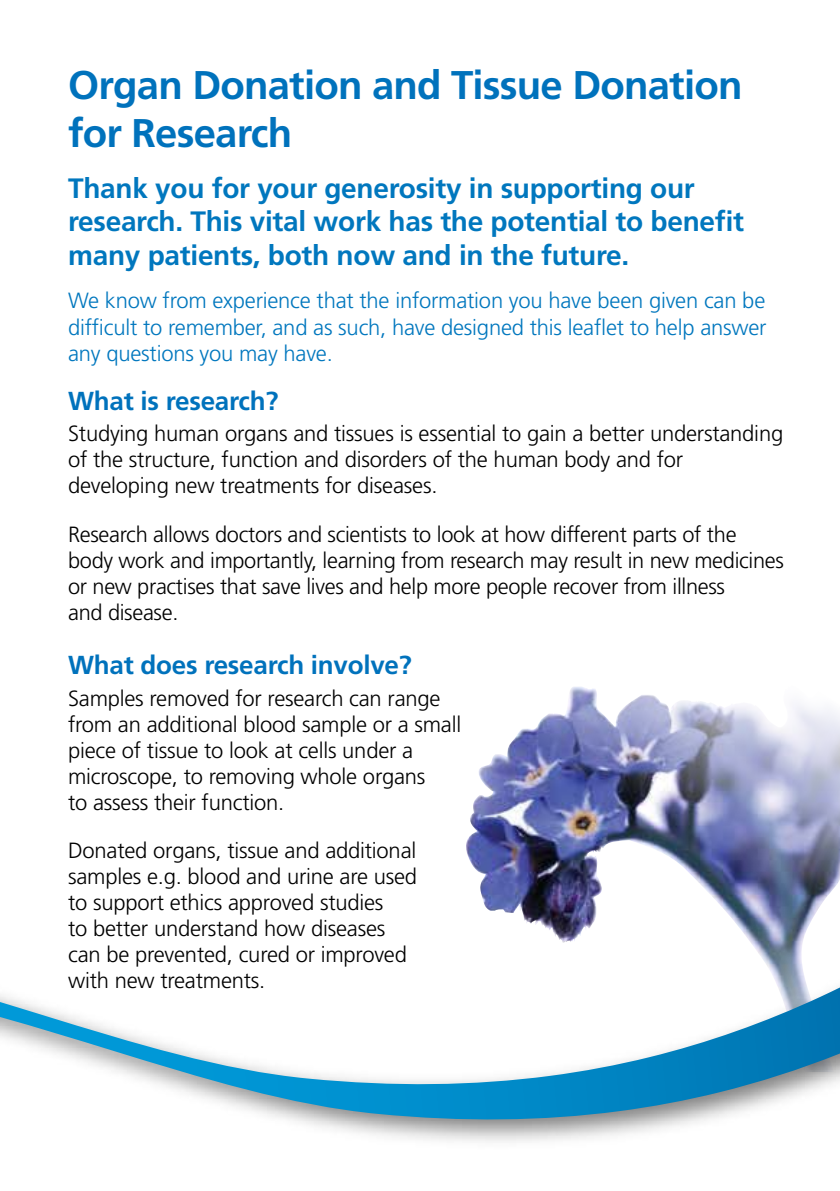
<style>
.page{position:relative;width:840px;height:1191px;background:#fff}
.page>*{position:absolute;margin:0;border:0;box-sizing:border-box;transform-origin:0 0}
.Main_Heading{font:700 40px/48px "Frutiger";letter-spacing:-.02em;color:#0072bc}
.Secondary_Heading{font:700 28px/33.6px "Frutiger";letter-spacing:-.01em;color:#0077be}
.Subhead{font:700 26px "Frutiger";letter-spacing:-.01em;color:#0072bc}
.Body_Type{font:300 22px/26px "Frutiger";letter-spacing:-.01em;color:#000}
.Intro_Paragraph{font:300 22px/26.4px "Frutiger";letter-spacing:-.01em;color:#0077be;text-align:justify}
</style>
<div class="page">
<img style="left:466px;top:687px;width:367px;height:162px">
<img style="left:303px;top:849px;width:536px;height:293px">
<svg style="left:0;top:987px;width:839px;height:135px"></svg>
<p class="Main_Heading" style="left:68px;top:61px;width:675px">Organ Donation and Tissue Donation for Research</p>
<p class="Secondary_Heading" style="left:68px;top:171px;width:677px">Thank you for your generosity in supporting our research. This vital work has the potential to benefit many patients, both now and in the future.</p>
<p class="Intro_Paragraph" style="left:68px;top:288px;width:699px">We know from experience that the information you have been given can be difficult to remember, and as such, have designed this leaflet to help answer any questions you may have.</p>
<p class="Subhead" style="left:68px;top:385px;width:212px">What is research?</p>
<p class="Body_Type" style="left:68px;top:420px;width:716px">Studying human organs and tissues is essential to gain a better understanding of the structure, function and disorders of the human body and for developing new treatments for diseases.</p>
<p class="Body_Type" style="left:68px;top:521px;width:717px">Research allows doctors and scientists to look at how different parts of the body work and importantly, learning from research may result in new medicines or new practises that save lives and help more people recover from illness<br>and disease.</p>
<p class="Subhead" style="left:68px;top:649px;width:345px">What does research involve?</p>
<p class="Body_Type" style="left:68px;top:685px;width:394px">Samples removed for research can range from an additional blood sample or a small piece of tissue to look at cells under a microscope, to removing whole organs<br>to assess their function.</p>
<p class="Body_Type" style="left:68px;top:837px;width:350px">Donated organs, tissue and additional samples e.g. blood and urine are used to support ethics approved studies<br>to better understand how diseases can be prevented, cured or improved with new treatments.</p>
</div>
